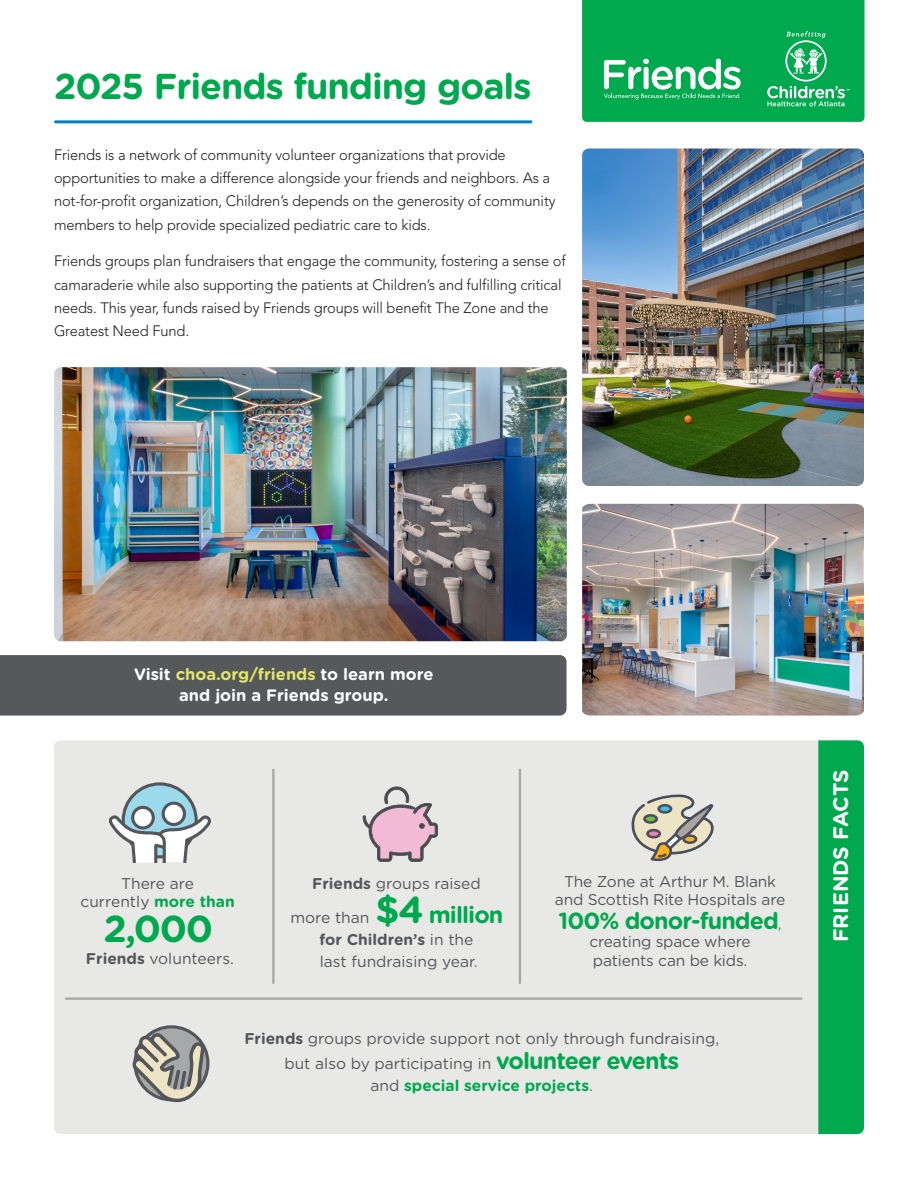
<style>
.page{position:relative;width:918px;height:1188px;background:#fff}
.page>*{position:absolute;margin:0;border:0;box-sizing:border-box;transform-origin:0 0}
.t1{font:700 37.5px "Gotham Rounded";color:#00a94e}
.Headline_Gotham{font:700 36px "Gotham Rounded";letter-spacing:-.03em;color:#00a94e}
.t2{font:700 23.4px "Gotham Rounded";letter-spacing:-.04em;color:#00a94e}
.Secondary_Crosshead{font:700 21px "Gotham Rounded";color:#fff}
.Text{font:700 16.5px/21px "Gotham Rounded";color:#fff;text-align:center}
.t3{font:15.6px/18.6px "Gotham Rounded";color:#54565a;text-align:center}
.t4{font:700 15.6px "Gotham Rounded";color:#00a94e}
.Intro{font:300 15px/23.2px "Avenir LT Std";letter-spacing:-.01em;color:#231f20}
.s1{color:#e0e56c}
.s2{font-weight:700;color:#00a94e}
.s3{font-weight:700}
.s4{font-size:37.5px}
.s5{font-weight:400;font-size:15.6px}
.s6{font-weight:700;font-size:23.4px;color:#00a94e}
.s7{font-weight:400;color:#54565a}
</style>
<div class="page">
<div style="left:54px;top:740px;width:764px;height:394px;background:#e8e8e7"></div>
<div style="left:818px;top:740px;width:46px;height:394px;background:#00a94e"></div>
<svg style="left:135px;top:1027px;width:73px;height:73px"></svg>
<div style="left:133px;top:1025px;width:76px;height:76px;border:3px solid #54565a;border-radius:50%"></div>
<svg style="left:132px;top:1033px;width:73px;height:69px"></svg>
<hr style="left:66px;top:997px;width:735px;height:3px;background:#a7a8a9">
<hr style="left:272px;top:770px;width:3px;height:213px;background:#a7a8a9">
<hr style="left:519px;top:770px;width:2px;height:213px;background:#a7a8a9">
<svg style="left:362px;top:786px;width:76px;height:76px"></svg>
<svg style="left:105px;top:767px;width:109px;height:99px"></svg>
<svg style="left:630px;top:794px;width:91px;height:67px"></svg>
<svg style="left:582px;top:0;width:283px;height:122px"></svg>
<img style="left:582px;top:148px;width:282px;height:338px">
<img style="left:582px;top:504px;width:282px;height:212px">
<img style="left:54px;top:367px;width:513px;height:274px">
<hr style="left:56px;top:120px;width:475px;height:3px;background:#0082c8">
<div style="left:0;top:655px;width:567px;height:61px;background:#57585a"></div>
<p class="Headline_Gotham" style="left:54px;top:60px;width:479px">2025 Friends funding goals</p>
<p class="Intro" style="left:54px;top:143px;width:503px">Friends is a network of community volunteer organizations that provide opportunities to make a difference alongside your friends and neighbors. As a not-for-profit organization, Children’s depends on the generosity of community members to help provide specialized pediatric care to kids.</p>
<p class="Intro" style="left:54px;top:250px;width:513px">Friends groups plan fundraisers that engage the community, fostering a sense of camaraderie while also supporting the patients at Children’s and fulfilling critical needs. This year, funds raised by Friends groups will benefit The Zone and the Greatest Need Fund.</p>
<p class="Text" style="left:134px;top:663px;width:301px">Visit <span class="s1">choa.org/friends</span> to learn more and join a Friends group.</p>
<p class="t3" style="left:80px;top:873px;width:156px">There are<br>currently <span class="s2">more than</span></p>
<p class="t1" style="left:104px;top:901px;width:111px">2,000</p>
<p class="t3" style="left:86px;top:949px;width:149px"><span class="s3">Friends</span> volunteers.</p>
<p class="t3" style="left:312px;top:873px;width:170px"><span class="s3">Friends</span> groups raised</p>
<p class="t3" style="left:290px;top:908px;width:81px">more than</p>
<p class="t2" style="left:376px;top:898px;width:129px"><span class="s4">$4</span> million</p>
<p class="t3" style="left:319px;top:928px;width:160px;line-height:22px;text-align:left"><span class="s3">for Children’s</span> in the last fundraising year.</p>
<p class="t3" style="left:555px;top:871px;width:232px">The Zone at Arthur M. Blank and Scottish Rite Hospitals are</p>
<p class="t2" style="left:559px;top:903px;width:225px">100% donor-funded<span class="s5">,</span></p>
<p class="t3" style="left:589px;top:932px;width:163px;text-align:left">creating space where patients can be kids.</p>
<p class="t3" style="left:244px;top:1026px;width:476px;line-height:24.6px"><span class="s3">Friends</span> groups provide support not only through fundraising, but also by participating in <span class="s6">volunteer events</span></p>
<p class="t4" style="left:371px;top:1074px;width:224px"><span class="s7">and</span> special service projects<span class="s7">.</span></p>
<p class="Secondary_Crosshead" style="left:825px;top:942px;width:174px;rotate:-90deg">FRIENDS FACTS</p>
</div>
